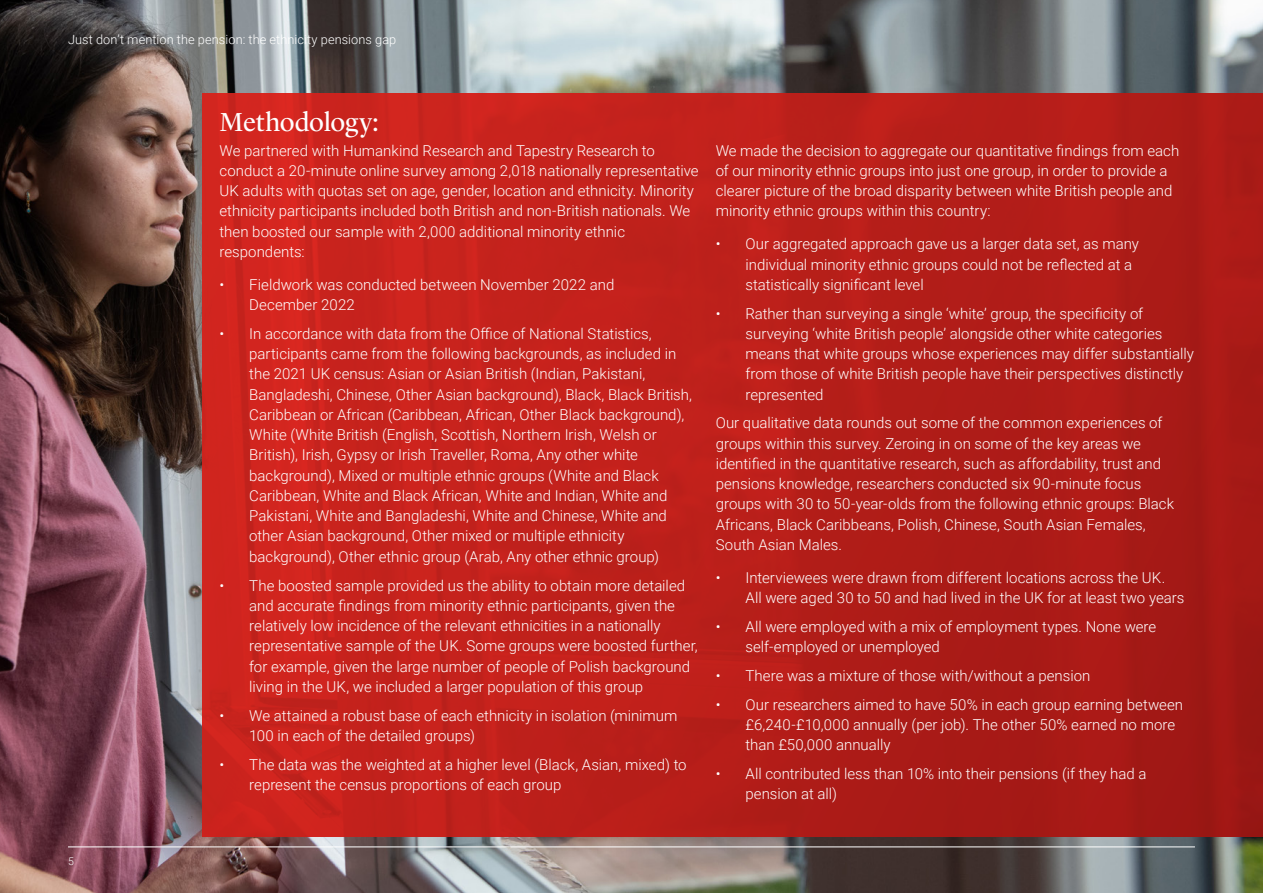
<style>
.page{position:relative;width:1263px;height:893px;background:#fff}
.page>*{position:absolute;margin:0;border:0;box-sizing:border-box;transform-origin:0 0}
.t1{font:27px "Lyon Display";letter-spacing:-.01em;color:#fff}
.t2{font:300 15px/20.2px "Roboto";color:#fff}
.t3{font:300 12.75px "Roboto";letter-spacing:.01em;color:#fff}
.Source{font:300 10.5px "Roboto";color:#fff}
</style>
<div class="page">
<img style="left:0;top:0;width:1263px;height:893px">
<hr style="left:68px;top:846px;width:1127px;height:1px;background:#fff">
<div style="left:202px;top:94px;width:1061px;height:743px;background:linear-gradient(to right,#d1251f,#a41915)"></div>
<p class="t3" style="left:68px;top:30px;width:330px">Just don’t mention the pension: the ethnicity pensions gap</p>
<p class="Source" style="left:68px;top:854px;width:7px">5</p>
<h2 class="t1" style="left:220px;top:102px;width:161px">Methodology:</h2>
<p class="t2" style="left:220px;top:140px;width:481px">We partnered with Humankind Research and Tapestry Research to conduct a 20-minute online survey among 2,018 nationally representative UK adults with quotas set on age, gender, location and ethnicity. Minority ethnicity participants included both British and non-British nationals. We then boosted our sample with 2,000 additional minority ethnic respondents:</p>
<p class="t2" style="left:249px;top:274px;width:367px;text-indent:-30px">• Fieldwork was conducted between November 2022 and<br>December 2022</p>
<p class="t2" style="left:249px;top:323px;width:444px;text-indent:-30px">• In accordance with data from the Office of National Statistics, participants came from the following backgrounds, as included in the 2021 UK census: Asian or Asian British (Indian, Pakistani, Bangladeshi, Chinese, Other Asian background), Black, Black British, Caribbean or African (Caribbean, African, Other Black background), White (White British (English, Scottish, Northern Irish, Welsh or British), Irish, Gypsy or Irish Traveller, Roma, Any other white background), Mixed or multiple ethnic groups (White and Black Caribbean, White and Black African, White and Indian, White and Pakistani, White and Bangladeshi, White and Chinese, White and other Asian background, Other mixed or multiple ethnicity background), Other ethnic group (Arab, Any other ethnic group)</p>
<p class="t2" style="left:249px;top:574px;width:450px;text-indent:-30px">• The boosted sample provided us the ability to obtain more detailed and accurate findings from minority ethnic participants, given the relatively low incidence of the relevant ethnicities in a nationally representative sample of the UK. Some groups were boosted further, for example, given the large number of people of Polish background living in the UK, we included a larger population of this group</p>
<p class="t2" style="left:249px;top:704px;width:430px;text-indent:-30px">• We attained a robust base of each ethnicity in isolation (minimum<br>100 in each of the detailed groups)</p>
<p class="t2" style="left:249px;top:753px;width:439px;text-indent:-30px">• The data was the weighted at a higher level (Black, Asian, mixed) to represent the census proportions of each group</p>
<p class="t2" style="left:716px;top:140px;width:465px">We made the decision to aggregate our quantitative findings from each of our minority ethnic groups into just one group, in order to provide a clearer picture of the broad disparity between white British people and minority ethnic groups within this country:</p>
<p class="t2" style="left:745px;top:233px;width:395px;text-indent:-30px">• Our aggregated approach gave us a larger data set, as many individual minority ethnic groups could not be reflected at a statistically significant level</p>
<p class="t2" style="left:745px;top:303px;width:450px;text-indent:-30px">• Rather than surveying a single ‘white’ group, the specificity of surveying ‘white British people’ alongside other white categories means that white groups whose experiences may differ substantially from those of white British people have their perspectives distinctly represented</p>
<p class="t2" style="left:716px;top:412px;width:460px">Our qualitative data rounds out some of the common experiences of groups within this survey. Zeroing in on some of the key areas we identified in the quantitative research, such as affordability, trust and pensions knowledge, researchers conducted six 90-minute focus groups with 30 to 50-year-olds from the following ethnic groups: Black Africans, Black Caribbeans, Polish, Chinese, South Asian Females, South Asian Males.</p>
<p class="t2" style="left:745px;top:567px;width:440px;text-indent:-30px">• Interviewees were drawn from different locations across the UK.<br>All were aged 30 to 50 and had lived in the UK for at least two years</p>
<p class="t2" style="left:745px;top:616px;width:412px;text-indent:-30px">• All were employed with a mix of employment types. None were self-employed or unemployed</p>
<p class="t2" style="left:716px;top:665px;width:376px">• There was a mixture of those with/without a pension</p>
<p class="t2" style="left:745px;top:694px;width:439px;text-indent:-30px">• Our researchers aimed to have 50% in each group earning between £6,240-£10,000 annually (per job). The other 50% earned no more than £50,000 annually</p>
<p class="t2" style="left:745px;top:763px;width:402px;text-indent:-30px">• All contributed less than 10% into their pensions (if they had a pension at all)</p>
</div>
